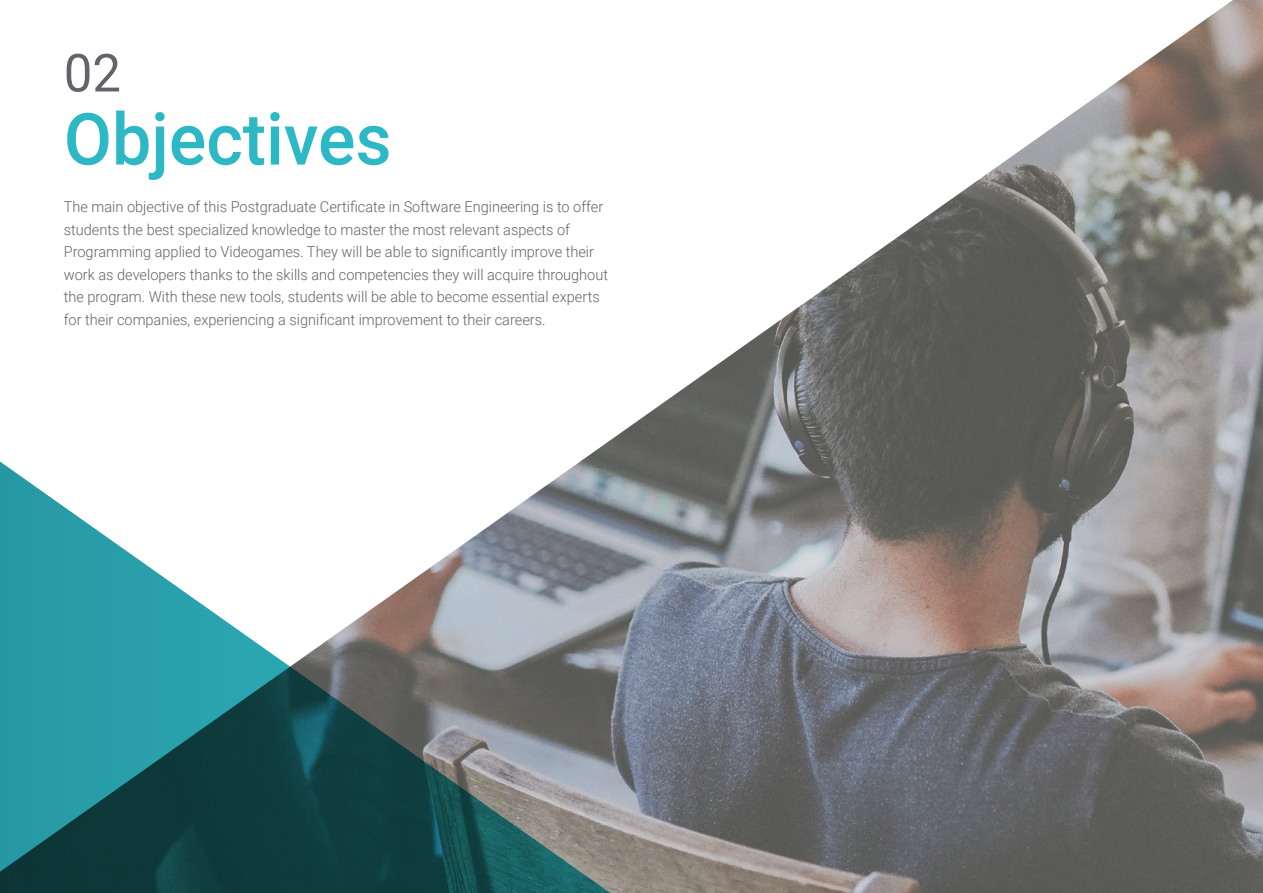
<style>
.page{position:relative;width:1263px;height:893px;background:#fff}
.page>*{position:absolute;margin:0;border:0;box-sizing:border-box;transform-origin:0 0}
.t1{font:500 72px "Roboto";color:#2db8c5}
.t2{font:52.5px "Roboto";color:#61646a}
.t3{font:300 15px/22.5px "Roboto";color:#61646a}
</style>
<div class="page">
<img style="left:602px;top:0;width:661px;height:893px">
<svg style="left:0;top:446px;width:640px;height:447px"></svg>
<h2 class="t2" style="left:64px;top:36px;width:59px">02</h2>
<h1 class="t1" style="left:64px;top:89px;width:329px">Objectives</h1>
<p class="t3" style="left:64px;top:195px;width:546px">The main objective of this Postgraduate Certificate in Software Engineering is to offer students the best specialized knowledge to master the most relevant aspects of Programming applied to Videogames. They will be able to significantly improve their work as developers thanks to the skills and competencies they will acquire throughout the program. With these new tools, students will be able to become essential experts for their companies, experiencing a significant improvement to their careers.</p>
</div>
